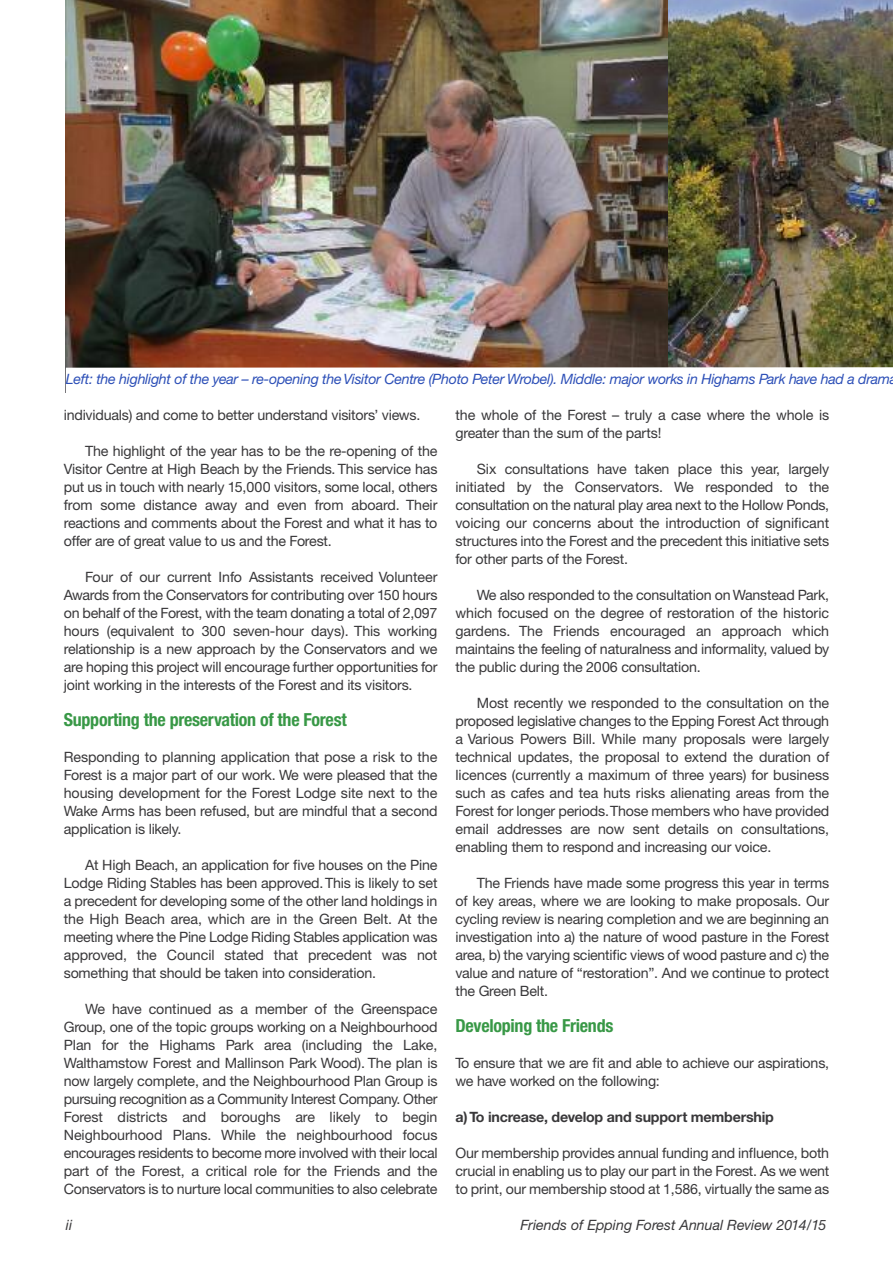
<style>
.page{position:relative;width:893px;height:1263px;background:#fff}
.page>*{position:absolute;margin:0;border:0;box-sizing:border-box;transform-origin:0 0}
.t1{font:700 condensed 18px "Helvetica Neue LT Std";letter-spacing:-.015em;color:#389846}
.t2{font:14.25px/18px "Helvetica Neue CE";letter-spacing:-.015em;color:#39383a;text-align:justify}
.t3{font:italic 14.25px "Helvetica Neue CE";letter-spacing:-.02em;color:#2c4fb7}
.t4{font:italic 14.25px "Helvetica Neue CE";color:#39383a}
.t5{font:700 14.25px "Helvetica Neue CE";letter-spacing:-.015em;color:#39383a}
</style>
<div class="page">
<img style="left:668px;top:0;width:225px;height:367px">
<img style="left:66px;top:0;width:602px;height:367px">
<svg style="left:66px;top:367px;width:827px;height:1px"></svg>
<p class="t3" style="left:66px;top:374px;width:826px">Left: the highlight of the year – re-opening theVisitor Centre (Photo Peter Wrobel). Middle: major works in Highams Park have had a dram</p>
<p class="t2" style="left:64px;top:407px;width:358px">individuals) and come to better understand visitors’ views.</p>
<p class="t2" style="left:64px;top:443px;width:375px;text-indent:21px">The highlight of the year has to be the re-opening of the Visitor Centre at High Beach by the Friends. This service has put us in touch with nearly 15,000 visitors, some local, others from some distance away and even from aboard. Their reactions and comments about the Forest and what it has to offer are of great value to us and the Forest.</p>
<p class="t2" style="left:64px;top:569px;width:375px;text-indent:21px">Four of our current Info Assistants received Volunteer Awards from the Conservators for contributing over 150 hours on behalf of the Forest, with the team donating a total of 2,097 hours (equivalent to 300 seven-hour days). This working relationship is a new approach by the Conservators and we are hoping this project will encourage further opportunities for joint working in the interests of the Forest and its visitors.</p>
<p class="t1" style="left:64px;top:713px;width:284px">Supporting the preservation of the Forest</p>
<p class="t2" style="left:64px;top:749px;width:375px">Responding to planning application that pose a risk to the Forest is a major part of our work. We were pleased that the housing development for the Forest Lodge site next to the Wake Arms has been refused, but are mindful that a second application is likely.</p>
<p class="t2" style="left:64px;top:857px;width:375px;text-indent:21px">At High Beach, an application for five houses on the Pine Lodge Riding Stables has been approved.This is likely to set a precedent for developing some of the other land holdings in the High Beach area, which are in the Green Belt. At the meeting where the Pine Lodge Riding Stables application was approved, the Council stated that precedent was not something that should be taken into consideration.</p>
<p class="t2" style="left:64px;top:1001px;width:375px;text-indent:21px">We have continued as a member of the Greenspace Group, one of the topic groups working on a Neighbourhood Plan for the Highams Park area (including the Lake, Walthamstow Forest and Mallinson Park Wood). The plan is now largely complete, and the Neighbourhood Plan Group is pursuing recognition as a Community Interest Company. Other Forest districts and boroughs are likely to begin Neighbourhood Plans. While the neighbourhood focus encourages residents to become more involved with their local part of the Forest, a critical role for the Friends and the Conservators is to nurture local communities to also celebrate</p>
<p class="t2" style="left:455px;top:407px;width:375px">the whole of the Forest – truly a case where the whole is greater than the sum of the parts!</p>
<p class="t2" style="left:455px;top:461px;width:375px;text-indent:21px">Six consultations have taken place this year, largely initiated by the Conservators. We responded to the consultation on the natural play area next to the Hollow Ponds, voicing our concerns about the introduction of significant structures into the Forest and the precedent this initiative sets for other parts of the Forest.</p>
<p class="t2" style="left:455px;top:587px;width:375px;text-indent:21px">We also responded to the consultation on Wanstead Park, which focused on the degree of restoration of the historic gardens. The Friends encouraged an approach which maintains the feeling of naturalness and informality, valued by the public during the 2006 consultation.</p>
<p class="t2" style="left:455px;top:695px;width:375px;text-indent:21px">Most recently we responded to the consultation on the proposed legislative changes to the Epping Forest Act through a Various Powers Bill. While many proposals were largely technical updates, the proposal to extend the duration of licences (currently a maximum of three years) for business such as cafes and tea huts risks alienating areas from the Forest for longer periods.Those members who have provided email addresses are now sent details on consultations, enabling them to respond and increasing our voice.</p>
<p class="t2" style="left:455px;top:875px;width:375px;text-indent:21px">The Friends have made some progress this year in terms of key areas, where we are looking to make proposals. Our cycling review is nearing completion and we are beginning an investigation into a) the nature of wood pasture in the Forest area, b) the varying scientific views of wood pasture and c) the value and nature of “restoration”. And we continue to protect the Green Belt.</p>
<p class="t1" style="left:455px;top:1019px;width:159px">Developing the Friends</p>
<p class="t2" style="left:455px;top:1055px;width:375px">To ensure that we are fit and able to achieve our aspirations, we have worked on the following:</p>
<p class="t5" style="left:455px;top:1111px;width:320px">a)To increase, develop and support membership</p>
<p class="t2" style="left:455px;top:1145px;width:375px">Our membership provides annual funding and influence, both crucial in enabling us to play our part in the Forest. As we went to print, our membership stood at 1,586, virtually the same as</p>
<p class="t4" style="left:66px;top:1219px;width:8px">ii</p>
<p class="t4" style="left:520px;top:1219px;width:308px">Friends of Epping Forest Annual Review 2014/15</p>
</div>
